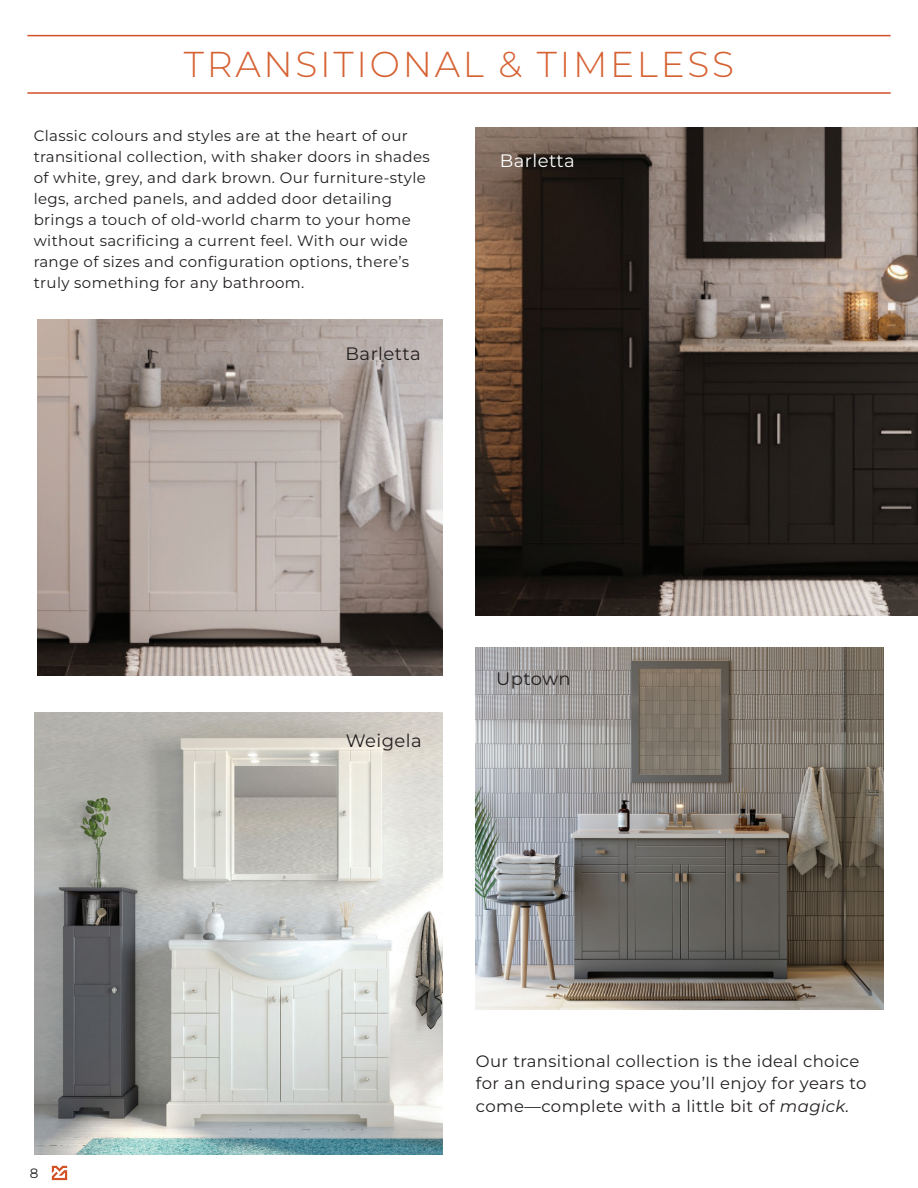
<style>
.page{position:relative;width:918px;height:1188px;background:#fff}
.page>*{position:absolute;margin:0;border:0;box-sizing:border-box;transform-origin:0 0}
.t1{font:300 36px "Montserrat";letter-spacing:.075em;color:#d66233}
.t2{font:18px "Montserrat";letter-spacing:.025em;color:#231f20}
.t3{font:18px "Montserrat";letter-spacing:.025em;color:#fff}
.t4{font:16.5px/22.5px "Montserrat";letter-spacing:.025em;color:#231f20}
.t5{font:15px/21px "Montserrat";letter-spacing:.025em;color:#231f20}
.t6{font:13.5px "Montserrat";color:#231f20}
.s1{font-style:italic}
</style>
<div class="page">
<img style="left:476px;top:127px;width:442px;height:488px">
<img style="left:476px;top:647px;width:408px;height:363px">
<img style="left:37px;top:320px;width:405px;height:355px">
<img style="left:34px;top:712px;width:408px;height:442px">
<hr style="left:27px;top:92px;width:864px;height:2px;background:#d25126">
<hr style="left:27px;top:35px;width:864px;height:1px;background:#d25126">
<svg style="left:52px;top:1166px;width:15px;height:14px"></svg>
<h1 class="t1" style="left:184px;top:40px;width:552px">TRANSITIONAL &amp; TIMELESS</h1>
<p class="t5" style="left:34px;top:125px;width:398px">Classic colours and styles are at the heart of our transitional collection, with shaker doors in shades of white, grey, and dark brown. Our furniture-style legs, arched panels, and added door detailing brings a touch of old-world charm to your home without sacrificing a current feel. With our wide range of sizes and configuration options, there’s truly something for any bathroom.</p>
<p class="t2" style="left:346px;top:342px;width:77px">Barletta</p>
<p class="t3" style="left:500px;top:148px;width:77px">Barletta</p>
<p class="t6" style="left:30px;top:1164px;width:10px">8</p>
<p class="t2" style="left:346px;top:729px;width:78px">Weigela</p>
<p class="t2" style="left:496px;top:667px;width:76px">Uptown</p>
<p class="t4" style="left:476px;top:1049px;width:392px">Our transitional collection is the ideal choice for an enduring space you’ll enjoy for years to come—complete with a little bit of <span class="s1">magick.</span></p>
</div>
